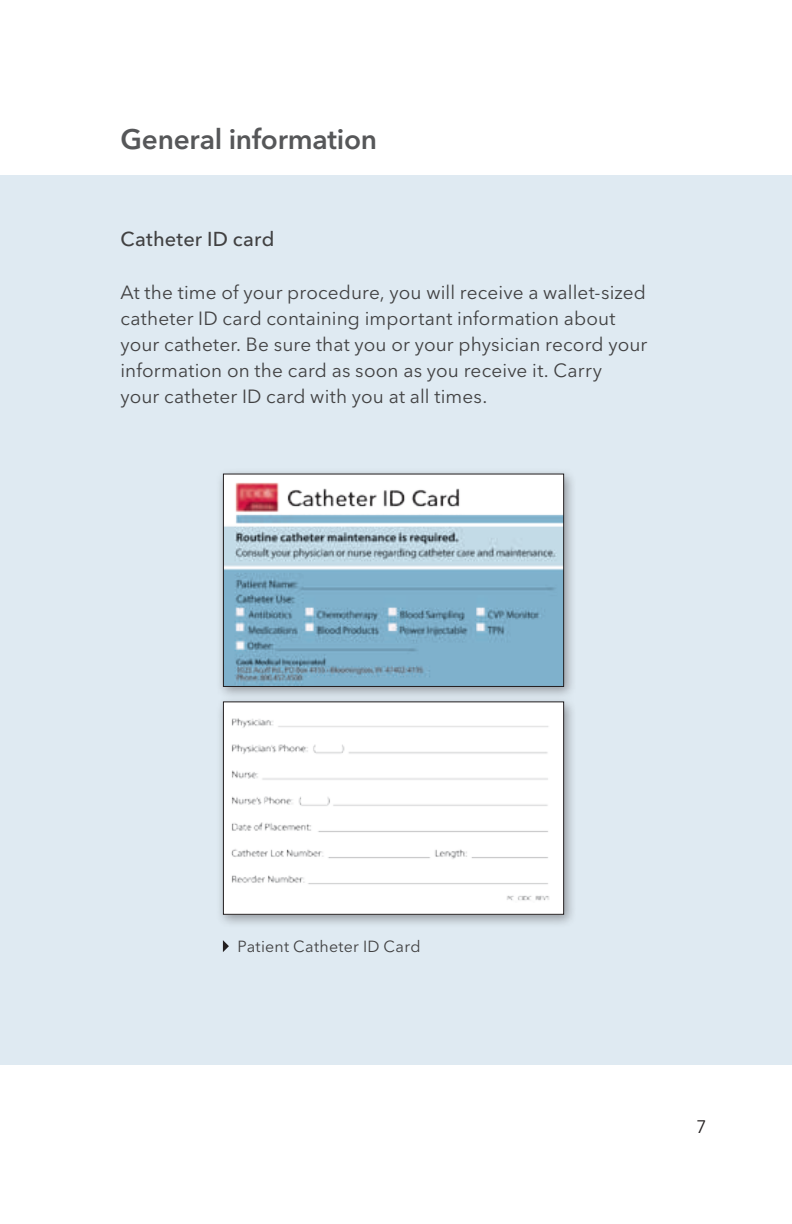
<style>
.page{position:relative;width:792px;height:1224px;background:#fff}
.page>*{position:absolute;margin:0;border:0;box-sizing:border-box;transform-origin:0 0}
.t1{font:600 28px "Avenir Next LT Pro";letter-spacing:-.01em;color:#565759}
.t2{font:500 20px "Avenir Next LT Pro";letter-spacing:.01em;color:#414142}
.t3{font:19px/26px "Avenir Next LT Pro";letter-spacing:.005em;color:#414142}
.t4{font:18px "Avenir Next LT Pro";color:#231f20}
.t5{font:16px "Avenir Next LT Pro";letter-spacing:.02em;color:#414142}
</style>
<div class="page">
<div style="left:0;top:175px;width:792px;height:889px;background:#dfeaf2"></div>
<svg style="left:223px;top:940px;width:6px;height:12px"></svg>
<div style="left:216px;top:467px;width:361px;height:462px;background:#231f20;opacity:.4"></div>
<div style="left:223px;top:474px;width:341px;height:212px;background:#fff"></div>
<img style="left:225px;top:482px;width:337px;height:203px">
<div style="left:223px;top:474px;width:341px;height:213px;border:1px solid #231f20"></div>
<div style="left:223px;top:702px;width:341px;height:212px;background:#fff"></div>
<img style="left:231px;top:718px;width:318px;height:183px">
<div style="left:223px;top:702px;width:341px;height:213px;border:1px solid #231f20"></div>
<h1 class="t1" style="left:120px;top:123px;width:258px">General information</h1>
<p class="t2" style="left:120px;top:227px;width:155px">Catheter ID card</p>
<p class="t3" style="left:120px;top:280px;width:529px">At the time of your procedure, you will receive a wallet-sized catheter ID card containing important information about your catheter. Be sure that you or your physician record your information on the card as soon as you receive it. Carry<br>your catheter ID card with you at all times.</p>
<p class="t5" style="left:237px;top:937px;width:185px">Patient Catheter ID Card</p>
<p class="t4" style="left:696px;top:1116px;width:12px">7</p>
</div>
